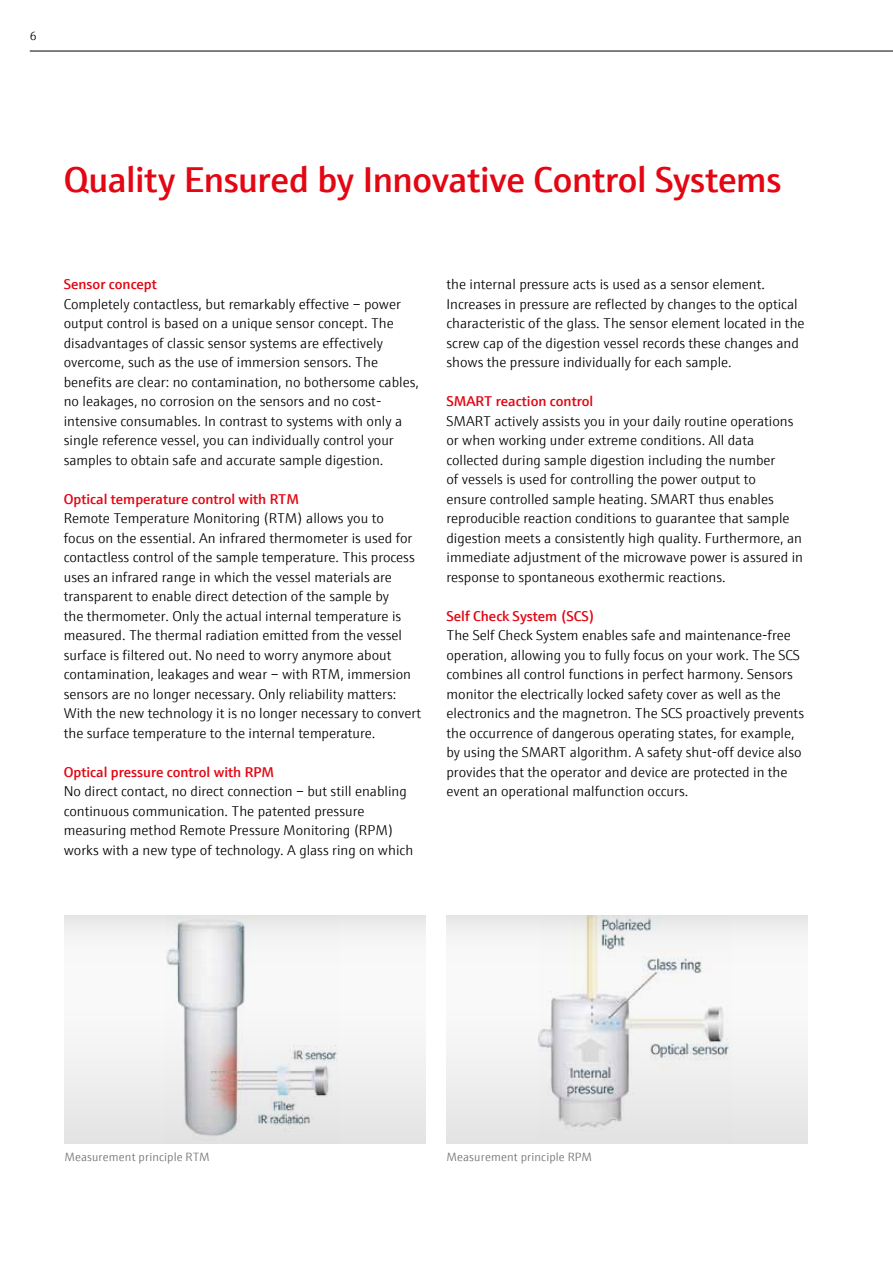
<style>
.page{position:relative;width:893px;height:1263px;background:#fff}
.page>*{position:absolute;margin:0;border:0;box-sizing:border-box;transform-origin:0 0}
.t1{font:600 36px "E+H Sans";letter-spacing:-.01em;color:#e30613}
.t2{font:300 14.25px/19.5px "E+H Sans";color:#000}
.t3{font:600 14.25px "E+H Sans";color:#e30613}
.t4{font:300 12px "E+H Sans";letter-spacing:.01em;color:#706f6f}
.t5{font:300 12px "E+H Sans";color:#000}
</style>
<div class="page">
<hr style="left:30px;top:51px;width:863px;height:1px;background:#000">
<div style="left:64px;top:915px;width:361px;height:229px;background:linear-gradient(to bottom,#f9f9f9,#eaeaea)"></div>
<div style="left:446px;top:915px;width:362px;height:229px;background:linear-gradient(to bottom,#f9f9f9,#eaeaea)"></div>
<img style="left:167px;top:915px;width:170px;height:229px">
<img style="left:539px;top:915px;width:194px;height:227px">
<p class="t5" style="left:30px;top:27px;width:8px">6</p>
<h1 class="t1" style="left:64px;top:152px;width:719px">Quality Ensured by Innovative Control Systems</h1>
<p class="t3" style="left:64px;top:274px;width:95px">Sensor concept</p>
<p class="t2" style="left:64px;top:293px;width:357px">Completely contactless, but remarkably effective – power output control is based on a unique sensor concept. The disadvantages of classic sensor systems are effectively overcome, such as the use of immersion sensors. The benefits are clear: no contamination, no bothersome cables, no leakages, no corrosion on the sensors and no cost&shy;intensive consumables. In contrast to systems with only a single reference vessel, you can individually control your samples to obtain safe and accurate sample digestion.</p>
<p class="t3" style="left:64px;top:488px;width:237px">Optical temperature control with RTM</p>
<p class="t2" style="left:64px;top:508px;width:359px">Remote Temperature Monitoring (RTM) allows you to<br>focus on the essential. An infrared thermometer is used for contactless control of the sample temperature. This process uses an infrared range in which the vessel materials are transparent to enable direct detection of the sample by<br>the thermometer. Only the actual internal temperature is measured. The thermal radiation emitted from the vessel surface is filtered out. No need to worry anymore about contamination, leakages and wear – with RTM, immersion sensors are no longer necessary. Only reliability matters:<br>With the new technology it is no longer necessary to convert the surface temperature to the internal temperature.</p>
<p class="t3" style="left:64px;top:761px;width:212px">Optical pressure control with RPM</p>
<p class="t2" style="left:64px;top:781px;width:351px">No direct contact, no direct connection – but still enabling continuous communication. The patented pressure measuring method Remote Pressure Monitoring (RPM) works with a new type of technology. A glass ring on which</p>
<p class="t2" style="left:446px;top:274px;width:360px">the internal pressure acts is used as a sensor element.<br>Increases in pressure are reflected by changes to the optical characteristic of the glass. The sensor element located in the screw cap of the digestion vessel records these changes and shows the pressure individually for each sample.</p>
<p class="t3" style="left:446px;top:391px;width:148px">SMART reaction control</p>
<p class="t2" style="left:446px;top:410px;width:358px">SMART actively assists you in your daily routine operations or when working under extreme conditions. All data collected during sample digestion including the number<br>of vessels is used for controlling the power output to<br>ensure controlled sample heating. SMART thus enables reproducible reaction conditions to guarantee that sample digestion meets a consistently high quality. Furthermore, an immediate adjustment of the microwave power is assured in response to spontaneous exothermic reactions.</p>
<p class="t3" style="left:446px;top:605px;width:150px">Self Check System (SCS)</p>
<p class="t2" style="left:446px;top:625px;width:359px">The Self Check System enables safe and maintenance-free operation, allowing you to fully focus on your work. The SCS combines all control functions in perfect harmony. Sensors monitor the electrically locked safety cover as well as the electronics and the magnetron. The SCS proactively prevents the occurrence of dangerous operating states, for example, by using the SMART algorithm. A safety shut-off device also provides that the operator and device are protected in the event an operational malfunction occurs.</p>
<p class="t4" style="left:64px;top:1148px;width:147px">Measurement principle RTM</p>
<p class="t4" style="left:446px;top:1148px;width:147px">Measurement principle RPM</p>
</div>
